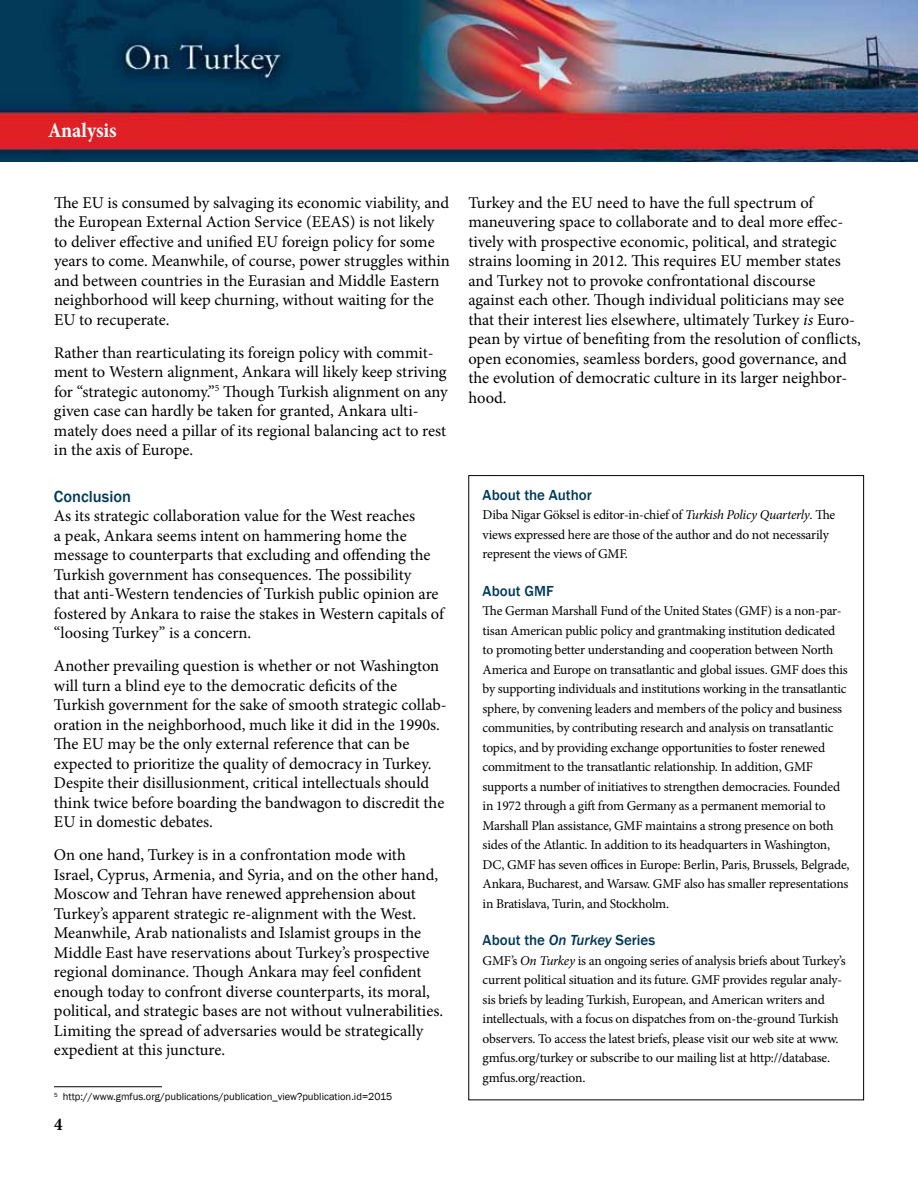
<style>
.page{position:relative;width:918px;height:1188px;background:#fff}
.page>*{position:absolute;margin:0;border:0;box-sizing:border-box;transform-origin:0 0}
.t1{font:700 condensed 21px "Minion Pro";color:#fff}
.t2{font:700 condensed 18px "Minion Pro";color:#000}
.t3{font:16.5px/19.5px "Minion Pro";color:#000}
.t4{font:500 16.5px "Franklin Gothic";color:#00395a}
.t5{font:500 15px "Franklin Gothic";color:#00395a}
.t6{font:13.5px/19.5px "Minion Pro";letter-spacing:-.015em;color:#000}
.t7{font:10.5px "Franklin Gothic";color:#000}
.s1{font-style:italic}
</style>
<div class="page">
<img style="left:0;top:0;width:918px;height:162px">
<hr style="left:54px;top:1086px;width:108px;height:1px;background:#000">
<p class="t1" style="left:48px;top:116px;width:70px">Analysis</p>
<p class="t3" style="left:54px;top:193px;width:398px">The EU is consumed by salvaging its economic viability, and the European External Action Service (EEAS) is not likely to deliver effective and unified EU foreign policy for some years to come. Meanwhile, of course, power struggles within and between countries in the Eurasian and Middle Eastern neighborhood will keep churning, without waiting for the EU to recuperate.</p>
<p class="t3" style="left:54px;top:343px;width:395px">Rather than rearticulating its foreign policy with commit&shy;ment to Western alignment, Ankara will likely keep striving for “strategic autonomy.”<sup>5</sup> Though Turkish alignment on any given case can hardly be taken for granted, Ankara ulti&shy;mately does need a pillar of its regional balancing act to rest in the axis of Europe.</p>
<p class="t4" style="left:54px;top:486px;width:79px">Conclusion</p>
<p class="t3" style="left:54px;top:506px;width:392px">As its strategic collaboration value for the West reaches<br>a peak, Ankara seems intent on hammering home the message to counterparts that excluding and offending the Turkish government has consequences. The possibility<br>that anti-Western tendencies of Turkish public opinion are fostered by Ankara to raise the stakes in Western capitals of “loosing Turkey” is a concern.</p>
<p class="t3" style="left:54px;top:656px;width:394px">Another prevailing question is whether or not Washington will turn a blind eye to the democratic deficits of the Turkish government for the sake of smooth strategic collab&shy;oration in the neighborhood, much like it did in the 1990s.<br>The EU may be the only external reference that can be expected to prioritize the quality of democracy in Turkey.<br>Despite their disillusionment, critical intellectuals should think twice before boarding the bandwagon to discredit the EU in domestic debates.</p>
<p class="t3" style="left:54px;top:845px;width:391px">On one hand, Turkey is in a confrontation mode with Israel, Cyprus, Armenia, and Syria, and on the other hand, Moscow and Tehran have renewed apprehension about Turkey’s apparent strategic re-alignment with the West.<br>Meanwhile, Arab nationalists and Islamist groups in the Middle East have reservations about Turkey’s prospective regional dominance. Though Ankara may feel confident enough today to confront diverse counterparts, its moral, political, and strategic bases are not without vulnerabilities.<br>Limiting the spread of adversaries would be strategically expedient at this juncture.</p>
<p class="t7" style="left:54px;top:1090px;width:340px"><sup>5</sup> http://www.gmfus.org/publications/publication_view?publication.id=2015</p>
<p class="t2" style="left:54px;top:1111px;width:10px">4</p>
<p class="t3" style="left:468px;top:193px;width:394px">Turkey and the EU need to have the full spectrum of maneuvering space to collaborate and to deal more effec&shy;tively with prospective economic, political, and strategic strains looming in 2012. This requires EU member states and Turkey not to provoke confrontational discourse against each other. Though individual politicians may see that their interest lies elsewhere, ultimately Turkey <span class="s1">is</span> Euro&shy;pean by virtue of benefiting from the resolution of conflicts, open economies, seamless borders, good governance, and the evolution of democratic culture in its larger neighbor&shy;hood.</p>
<p class="t5" style="left:483px;top:486px;width:111px">About the Author</p>
<p class="t6" style="left:483px;top:505px;width:354px">Diba Nigar Göksel is editor-in-chief of <span class="s1">Turkish Policy Quarterly</span>. The views expressed here are those of the author and do not necessarily represent the views of GMF.</p>
<p class="t5" style="left:483px;top:582px;width:73px">About GMF</p>
<p class="t6" style="left:483px;top:601px;width:368px">The German Marshall Fund of the United States (GMF) is a non-par&shy;tisan American public policy and grantmaking institution dedicated<br>to promoting better understanding and cooperation between North America and Europe on transatlantic and global issues. GMF does this by supporting individuals and institutions working in the transatlantic sphere, by convening leaders and members of the policy and business communities, by contributing research and analysis on transatlantic topics, and by providing exchange opportunities to foster renewed commitment to the transatlantic relationship. In addition, GMF supports a number of initiatives to strengthen democracies. Founded in 1972 through a gift from Germany as a permanent memorial to Marshall Plan assistance, GMF maintains a strong presence on both sides of the Atlantic. In addition to its headquarters in Washington, DC, GMF has seven offices in Europe: Berlin, Paris, Brussels, Belgrade, Ankara, Bucharest, and Warsaw. GMF also has smaller representations in Bratislava, Turin, and Stockholm.</p>
<p class="t5" style="left:483px;top:931px;width:174px">About the <span class="s1">On Turkey</span> Series</p>
<p class="t6" style="left:483px;top:951px;width:365px">GMF’s <span class="s1">On Turkey</span> is an ongoing series of analysis briefs about Turkey’s current political situation and its future. GMF provides regular analy&shy;sis briefs by leading Turkish, European, and American writers and intellectuals, with a focus on dispatches from on-the-ground Turkish observers. To access the latest briefs, please visit our web site at www. gmfus.org/turkey or subscribe to our mailing list at http://database. gmfus.org/reaction.</p>
</div>
